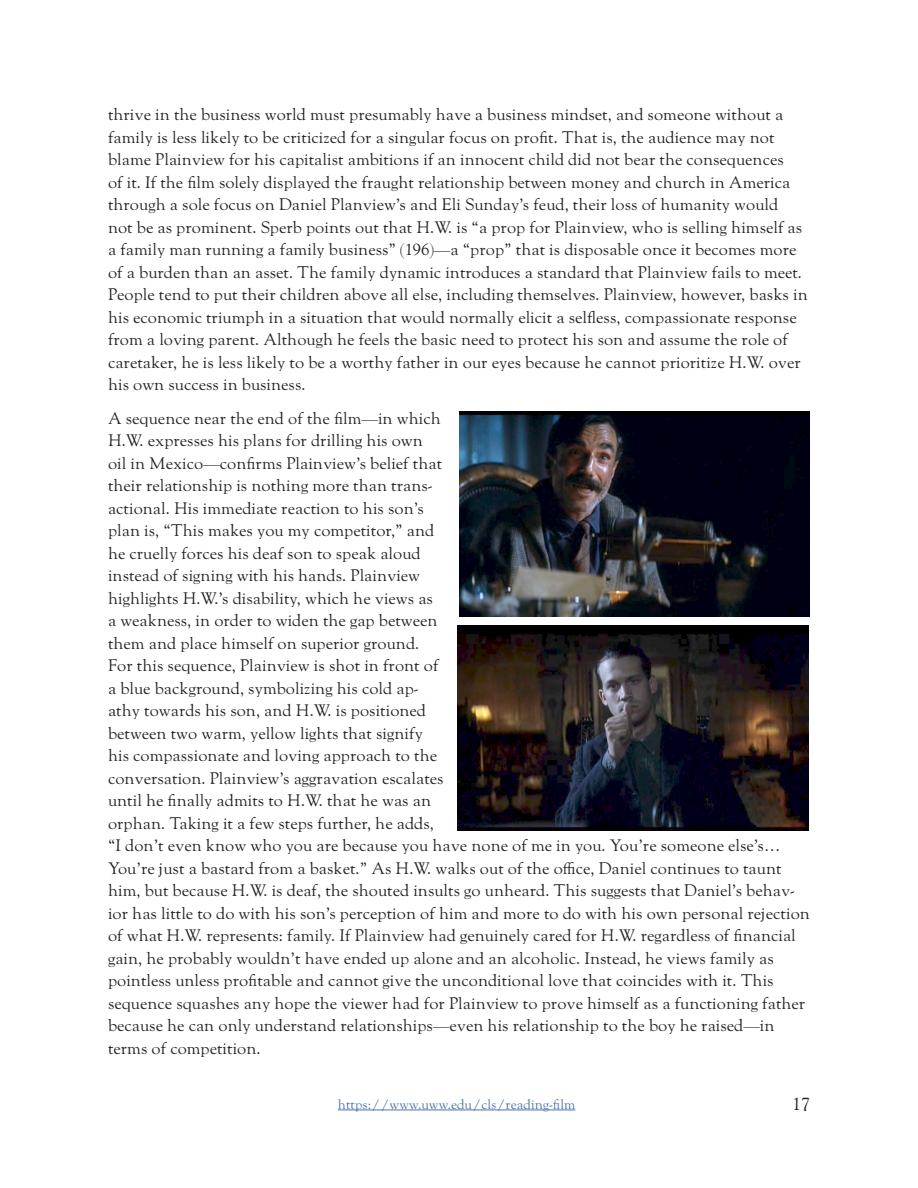
<style>
.page{position:relative;width:918px;height:1188px;background:#fff}
.page>*{position:absolute;margin:0;border:0;box-sizing:border-box;transform-origin:0 0}
.t1{font:18px "LTC Goudy Oldstyle Pro";color:#231f20}
.Body{font:16.5px/22.5px "LTC Goudy Oldstyle Pro";color:#231f20}
.t2{font:13.5px "LTC Goudy Oldstyle Pro";color:#4d72ac}
</style>
<div class="page">
<hr style="left:338px;top:1110px;width:237px;height:1px;background:#4d72ac">
<img style="left:459px;top:411px;width:351px;height:206px">
<img style="left:458px;top:625px;width:351px;height:206px">
<p class="Body" style="left:108px;top:104px;width:701px">thrive in the business world must presumably have a business mindset, and someone without a family is less likely to be criticized for a singular focus on profit. That is, the audience may not blame Plainview for his capitalist ambitions if an innocent child did not bear the consequences<br>of it. If the film solely displayed the fraught relationship between money and church in America through a sole focus on Daniel Planview’s and Eli Sunday’s feud, their loss of humanity would<br>not be as prominent. Sperb points out that H.W. is “a prop for Plainview, who is selling himself as a family man running a family business” (196)—a “prop” that is disposable once it becomes more of a burden than an asset. The family dynamic introduces a standard that Plainview fails to meet.<br>People tend to put their children above all else, including themselves. Plainview, however, basks in his economic triumph in a situation that would normally elicit a selfless, compassionate response from a loving parent. Although he feels the basic need to protect his son and assume the role of caretaker, he is less likely to be a worthy father in our eyes because he cannot prioritize H.W. over his own success in business.</p>
<p class="Body" style="left:108px;top:407px;width:703px">A sequence near the end of the film—in which<br>H.W. expresses his plans for drilling his own<br>oil in Mexico—confirms Plainview’s belief that<br>their relationship is nothing more than trans-<br>actional. His immediate reaction to his son’s<br>plan is, “This makes you my competitor,” and<br>he cruelly forces his deaf son to speak aloud<br>instead of signing with his hands. Plainview<br>highlights H.W.’s disability, which he views as<br>a weakness, in order to widen the gap between<br>them and place himself on superior ground.<br>For this sequence, Plainview is shot in front of<br>a blue background, symbolizing his cold ap-<br>athy towards his son, and H.W. is positioned<br>between two warm, yellow lights that signify<br>his compassionate and loving approach to the<br>conversation. Plainview’s aggravation escalates<br>until he finally admits to H.W. that he was an<br>orphan. Taking it a few steps further, he adds,<br>“I don’t even know who you are because you have none of me in you. You’re someone else’s… You’re just a bastard from a basket.” As H.W. walks out of the office, Daniel continues to taunt him, but because H.W. is deaf, the shouted insults go unheard. This suggests that Daniel’s behav&shy;ior has little to do with his son’s perception of him and more to do with his own personal rejection of what H.W. represents: family. If Plainview had genuinely cared for H.W. regardless of financial gain, he probably wouldn’t have ended up alone and an alcoholic. Instead, he views family as pointless unless profitable and cannot give the unconditional love that coincides with it. This sequence squashes any hope the viewer had for Plainview to prove himself as a functioning father because he can only understand relationships—even his relationship to the boy he raised—in terms of competition.</p>
<p class="t2" style="left:338px;top:1096px;width:239px">https://www.uww.edu/cls/reading-film</p>
<p class="t1" style="left:792px;top:1094px;width:19px">17</p>
</div>
